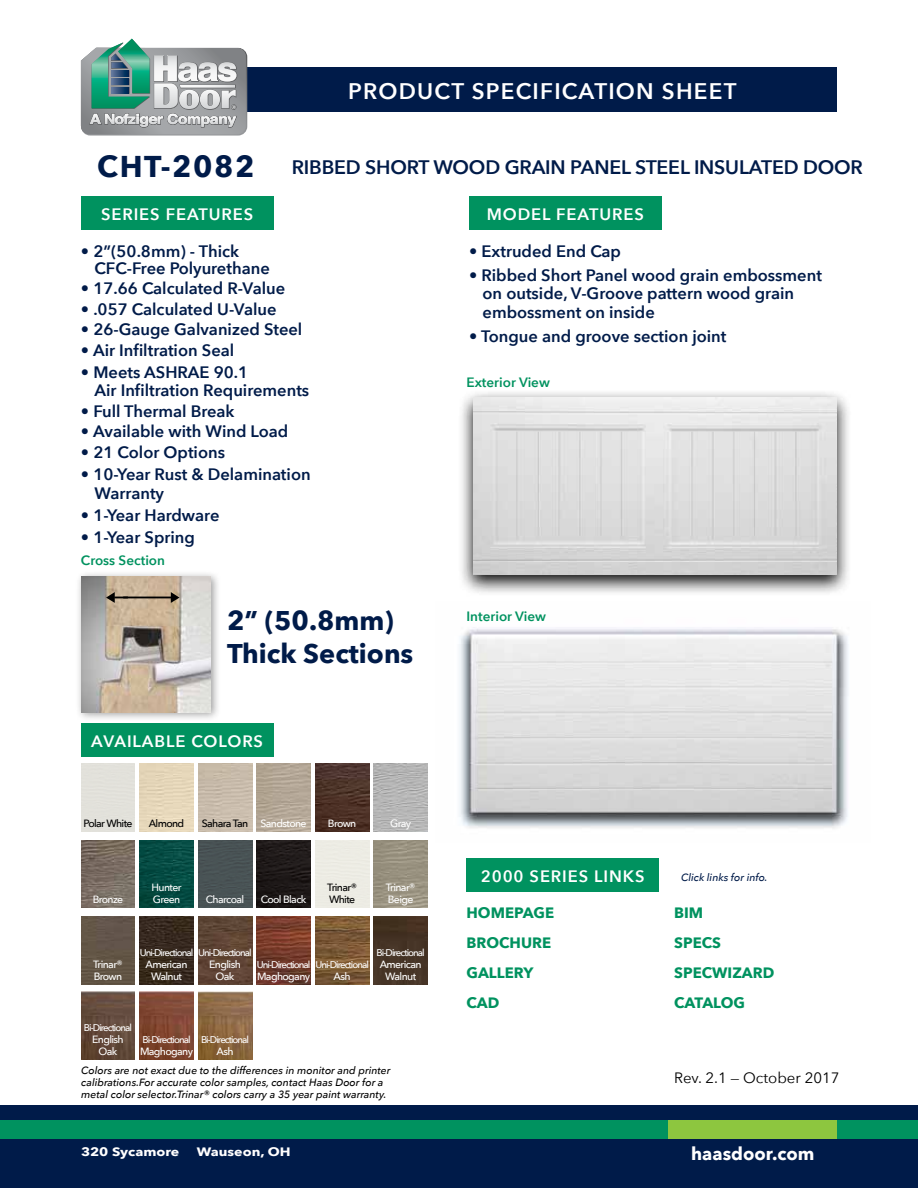
<style>
.page{position:relative;width:918px;height:1188px;background:#fff}
.page>*{position:absolute;margin:0;border:0;box-sizing:border-box;transform-origin:0 0}
.t1{font:700 30px "Avenir Next";letter-spacing:.055em;color:#001b49}
.t2{font:700 27px/33px "Avenir Next";color:#001b49}
.t3{font:600 22.5px "Avenir Next";letter-spacing:.055em;color:#fff}
.t4{font:600 19.5px "Avenir Next";letter-spacing:-.01em;color:#001b49}
.t5{font:700 18px "Avenir Next";color:#fff}
.t6{font:600 16.5px/18.8px "Avenir Next";color:#001b49}
.t7{font:600 16.5px "Avenir Next";letter-spacing:.055em;color:#fff}
.t8{font:700 15px/30px "Avenir Next";color:#00925f}
.t9{font:15px "Avenir Next";color:#000}
.t10{font:600 13.5px "Avenir Next";color:#00925f}
.t11{font:700 12.15px "Avenir Next";color:#fff;scale:1.17 1}
.t12{font:italic 500 10.5px/12px "Avenir Next";color:#000}
.t13{font:500 10.5px/12px "Avenir Next";letter-spacing:-.06em;color:#fff;text-align:center}
.t14{font:500 10.5px/12px "Avenir Next";letter-spacing:-.06em;color:#000}
.t15{font:italic 500 10.5px "Avenir Next";color:#001b49}
.t16{font:500 9.75px "Avenir Next";letter-spacing:-.1em;color:#fff}
.s1{color:#fff}
</style>
<div class="page">
<img style="left:459px;top:627px;width:389px;height:202px">
<div style="left:81px;top:723px;width:192px;height:34px;background:#00925f"></div>
<div style="left:0;top:1106px;width:918px;height:82px;background:#001b49"></div>
<img style="left:257px;top:764px;width:54px;height:67px">
<img style="left:315px;top:764px;width:54px;height:67px">
<img style="left:374px;top:764px;width:54px;height:67px">
<img style="left:81px;top:840px;width:54px;height:68px">
<img style="left:140px;top:840px;width:54px;height:68px">
<div style="left:198px;top:840px;width:54px;height:68px;background:#495355"></div>
<img style="left:257px;top:840px;width:54px;height:68px">
<img style="left:374px;top:840px;width:54px;height:68px">
<div style="left:81px;top:917px;width:54px;height:67px;background:#635547"></div>
<div style="left:0;top:1120px;width:918px;height:18px;background:#00925f"></div>
<div style="left:668px;top:1120px;width:169px;height:18px;background:#8dc63f"></div>
<div style="left:81px;top:68px;width:756px;height:44px;background:#001b49"></div>
<svg style="left:81px;top:39px;width:166px;height:97px;background:#99afac"></svg>
<div style="left:81px;top:196px;width:192px;height:34px;background:#00925f"></div>
<div style="left:469px;top:196px;width:192px;height:34px;background:#00925f"></div>
<img style="left:257px;top:917px;width:54px;height:67px">
<img style="left:315px;top:917px;width:54px;height:67px">
<img style="left:140px;top:917px;width:54px;height:67px">
<img style="left:198px;top:917px;width:54px;height:67px">
<div style="left:374px;top:917px;width:54px;height:67px;background:#463425"></div>
<img style="left:140px;top:992px;width:54px;height:67px">
<img style="left:198px;top:992px;width:54px;height:67px">
<img style="left:81px;top:992px;width:54px;height:67px">
<div style="left:75px;top:570px;width:146px;height:152px;background:#000;opacity:.38"></div>
<img style="left:81px;top:576px;width:130px;height:136px">
<svg style="left:106px;top:592px;width:22px;height:11px"></svg>
<svg style="left:171px;top:592px;width:9px;height:11px"></svg>
<hr style="left:123px;top:597px;width:50px;height:1px;background:#000">
<div style="left:466px;top:858px;width:193px;height:34px;background:#00925f"></div>
<div style="left:458px;top:389px;width:394px;height:207px;background:#000;opacity:.97"></div>
<img style="left:473px;top:398px;width:363px;height:177px">
<h3 class="t3" style="left:348px;top:71px;width:390px">PRODUCT SPECIFICATION SHEET</h3>
<h1 class="t1" style="left:97px;top:141px;width:159px">CHT-2082</h1>
<p class="t4" style="left:292px;top:151px;width:572px">RIBBED SHORT WOOD GRAIN PANEL STEEL INSULATED DOOR</p>
<p class="t7" style="left:101px;top:200px;width:154px">SERIES FEATURES</p>
<p class="t7" style="left:487px;top:200px;width:159px">MODEL FEATURES</p>
<p class="t6" style="left:94px;top:242px;width:177px;line-height:17.2px;text-indent:-13px">• 2”(50.8mm) - Thick<br>CFC-Free Polyurethane</p>
<p class="t6" style="left:81px;top:279px;width:206px">• 17.66 Calculated R-Value</p>
<p class="t6" style="left:81px;top:299px;width:197px">• .057 Calculated U-Value</p>
<p class="t6" style="left:81px;top:320px;width:223px">• 26-Gauge Galvanized Steel</p>
<p class="t6" style="left:81px;top:340px;width:155px">• Air Infiltration Seal</p>
<p class="t6" style="left:94px;top:362px;width:216px;text-indent:-13px">• Meets ASHRAE 90.1<br>Air Infiltration Requirements</p>
<p class="t6" style="left:81px;top:401px;width:155px">• Full Thermal Break</p>
<p class="t6" style="left:81px;top:422px;width:209px">• Available with Wind Load</p>
<p class="t6" style="left:81px;top:442px;width:146px">• 21 Color Options</p>
<p class="t6" style="left:94px;top:464px;width:218px;text-indent:-13px">• 10-Year Rust &amp; Delamination<br>Warranty</p>
<p class="t6" style="left:81px;top:505px;width:140px">• 1-Year Hardware</p>
<p class="t6" style="left:81px;top:527px;width:115px">• 1-Year Spring</p>
<p class="t6" style="left:469px;top:241px;width:153px">• Extruded End Cap</p>
<p class="t6" style="left:483px;top:265px;width:341px;text-indent:-13px">• Ribbed Short Panel wood grain embossment on outside, V-Groove pattern wood grain embossment on inside</p>
<p class="t6" style="left:469px;top:327px;width:259px">• Tongue and groove section joint</p>
<p class="t10" style="left:466px;top:371px;width:85px">Exterior View</p>
<p class="t10" style="left:81px;top:549px;width:86px">Cross Section</p>
<h2 class="t2" style="left:227px;top:603px;width:188px">2” (50.8mm)<br>Thick Sections</h2>
<p class="t7" style="left:91px;top:727px;width:173px">AVAILABLE COLORS</p>
<p class="t14" style="left:83px;top:817px;width:51px">Polar White</p>
<p class="t14" style="left:149px;top:817px;width:37px">Almond</p>
<p class="t14" style="left:202px;top:817px;width:106px">Sahara Tan <span class="s1">Sandstone</span></p>
<p class="t13" style="left:328px;top:817px;width:30px">Brown</p>
<p class="t13" style="left:390px;top:817px;width:22px">Gray</p>
<p class="t13" style="left:93px;top:893px;width:32px">Bronze</p>
<p class="t13" style="left:152px;top:881px;width:31px;text-align:left">Hunter<br>Green</p>
<p class="t13" style="left:206px;top:893px;width:40px">Charcoal</p>
<p class="t13" style="left:261px;top:893px;width:47px">Cool Black</p>
<p class="t14" style="left:327px;top:881px;width:31px">Trinar®<br>White</p>
<p class="t13" style="left:386px;top:881px;width:31px;text-align:left">Trinar®<br>Beige</p>
<p class="t13" style="left:93px;top:958px;width:31px;text-align:left">Trinar®<br>Brown</p>
<p class="t16" style="left:140px;top:944px;width:55px">Uni-Directional</p>
<p class="t13" style="left:146px;top:958px;width:43px">American<br>Walnut</p>
<p class="t16" style="left:198px;top:944px;width:55px">Uni-Directional</p>
<p class="t13" style="left:209px;top:958px;width:33px">English<br>Oak</p>
<p class="t16" style="left:257px;top:956px;width:55px">Uni-Directional</p>
<p class="t13" style="left:257px;top:970px;width:55px">Maghogany</p>
<p class="t16" style="left:315px;top:956px;width:55px">Uni-Directional</p>
<p class="t13" style="left:334px;top:970px;width:18px">Ash</p>
<p class="t16" style="left:377px;top:944px;width:50px">Bi-Directional</p>
<p class="t13" style="left:380px;top:958px;width:43px">American<br>Walnut</p>
<p class="t16" style="left:84px;top:1019px;width:50px">Bi-Directional</p>
<p class="t13" style="left:92px;top:1033px;width:33px">English<br>Oak</p>
<p class="t16" style="left:142px;top:1031px;width:50px">Bi-Directional</p>
<p class="t13" style="left:140px;top:1045px;width:55px">Maghogany</p>
<p class="t16" style="left:201px;top:1031px;width:50px">Bi-Directional</p>
<p class="t13" style="left:217px;top:1045px;width:18px">Ash</p>
<p class="t12" style="left:81px;top:1064px;width:311px">Colors are not exact due to the differences in monitor and printer calibrations.For accurate color samples, contact Haas Door for a metal color selector.Trinar® colors carry a 35 year paint warranty.</p>
<p class="t10" style="left:466px;top:604px;width:81px">Interior View</p>
<p class="t7" style="left:481px;top:862px;width:165px">2000 SERIES LINKS</p>
<p class="t8" style="left:466px;top:897px;width:89px">HOMEPAGE</p>
<p class="t8" style="left:466px;top:927px;width:86px">BROCHURE<br>GALLERY<br>CAD</p>
<p class="t15" style="left:681px;top:869px;width:88px">Click links for info.</p>
<p class="t8" style="left:674px;top:897px;width:102px">BIM<br>SPECS<br>SPECWIZARD<br>CATALOG</p>
<p class="t9" style="left:674px;top:1065px;width:167px">Rev. 2.1 — October 2017</p>
<p class="t11" style="left:81px;top:1141px;width:85px">320 Sycamore</p>
<p class="t11" style="left:197px;top:1141px;width:82px">Wauseon, OH</p>
<p class="t5" style="left:691px;top:1138px;width:125px">haasdoor.com</p>
</div>
